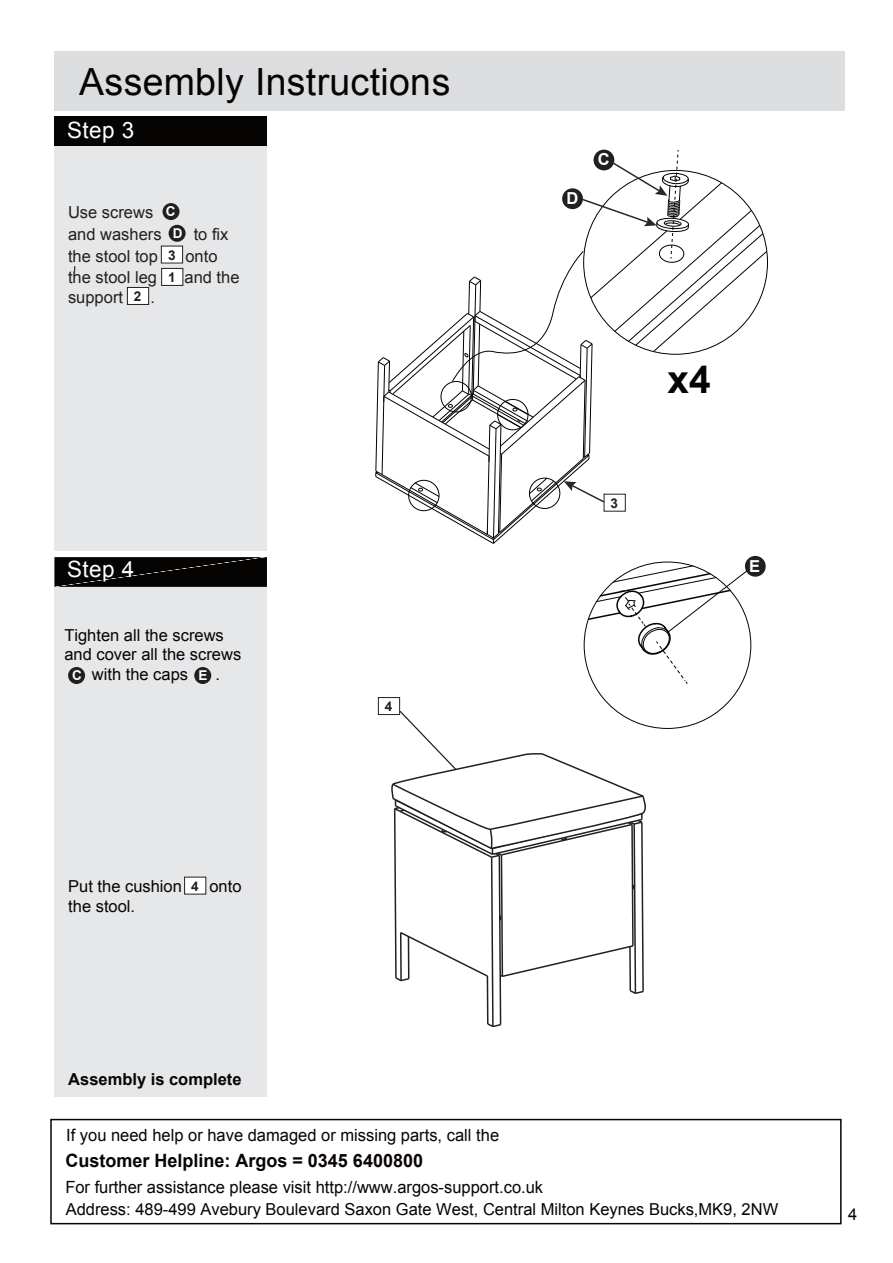
<style>
.page{position:relative;width:893px;height:1263px;background:#fff}
.page>*{position:absolute;margin:0;border:0;box-sizing:border-box;transform-origin:0 0}
.t1{font:700 38.85px "Arial";color:#030303}
.t2{font:37.5px "Arial";letter-spacing:.01em;color:#060304}
.t3{font:22.5px "Arial";letter-spacing:.02em;color:#fff}
.t4{font:700 18.3px "Arial";color:#090405}
.t5{font:16.8px "Arial";color:#090405}
.t6{font:16.5px "Arial";color:#060304}
.t7{font:16.5px/21.6px "Arial";color:#221f1f}
.t8{font:700 16.5px "Arial";color:#080305}
.t9{font:700 16.5px "Arial";color:#fff}
.t10{font:700 13.5px/22.6px "Arial";color:#221f1f}
.t11{font:700 13.5px "Arial";color:#fff}
</style>
<div class="page">
<div style="left:745px;top:556px;width:21px;height:21px;background:#221f1f;border-radius:50%"></div>
<svg style="left:587px;top:565px;width:161px;height:120px"></svg>
<div style="left:378px;top:697px;width:22px;height:18px;background:#fff;border:1px solid #231f20"></div>
<svg style="left:391px;top:710px;width:257px;height:318px"></svg>
<div style="left:54px;top:51px;width:791px;height:60px;background:#dcdddf"></div>
<div style="left:54px;top:116px;width:213px;height:980px;background:#e6e7e9"></div>
<div style="left:161px;top:246px;width:22px;height:17px;background:#fff;border:1px solid #231f20"></div>
<div style="left:54px;top:116px;width:213px;height:30px;background:#050403"></div>
<svg style="left:54px;top:557px;width:213px;height:30px"></svg>
<div style="left:42px;top:552px;width:239px;height:5px;background:#fff"></div>
<div style="left:162px;top:203px;width:17px;height:17px;background:#221f1f;border-radius:50%"></div>
<div style="left:169px;top:225px;width:17px;height:17px;background:#221f1f;border-radius:50%"></div>
<div style="left:68px;top:667px;width:17px;height:17px;background:#221f1f;border-radius:50%"></div>
<div style="left:194px;top:667px;width:17px;height:17px;background:#221f1f;border-radius:50%"></div>
<div style="left:161px;top:268px;width:22px;height:18px;background:#fff;border:1px solid #231f20"></div>
<div style="left:127px;top:287px;width:22px;height:18px;background:#fff;border:1px solid #231f20"></div>
<div style="left:184px;top:877px;width:22px;height:17px;background:#fff"></div>
<svg style="left:375px;top:150px;width:393px;height:394px"></svg>
<div style="left:50px;top:1119px;width:792px;height:105px;border:2px solid #080305"></div>
<h2 class="t2" style="left:79px;top:57px;width:373px">Assembly Instructions</h2>
<h3 class="t3" style="left:67px;top:115px;width:69px">Step 3</h3>
<p class="t11" style="left:166px;top:202px;width:11px">C</p>
<p class="t10" style="left:168px;top:244px;width:9px">3<br>1</p>
<p class="t7" style="left:68px;top:202px;width:95px">Use screws and washers</p>
<p class="t7" style="left:194px;top:224px;width:36px">to fix</p>
<p class="t11" style="left:173px;top:224px;width:11px">D</p>
<p class="t7" style="left:68px;top:245px;width:91px">the stool top</p>
<p class="t7" style="left:185px;top:245px;width:34px">onto</p>
<p class="t7" style="left:68px;top:267px;width:90px">the stool leg</p>
<p class="t7" style="left:185px;top:267px;width:57px">and the</p>
<p class="t7" style="left:68px;top:287px;width:57px">support</p>
<p class="t7" style="left:151px;top:287px;width:6px">.</p>
<p class="t10" style="left:134px;top:286px;width:9px">2</p>
<h3 class="t3" style="left:67px;top:555px;width:69px">Step 4</h3>
<p class="t6" style="left:64px;top:624px;width:161px">Tighten all the screws</p>
<p class="t6" style="left:64px;top:644px;width:178px">and cover all the screws</p>
<p class="t6" style="left:92px;top:664px;width:98px">with the caps</p>
<p class="t6" style="left:216px;top:664px;width:6px">.</p>
<p class="t11" style="left:72px;top:666px;width:11px">C</p>
<p class="t11" style="left:198px;top:666px;width:11px">E</p>
<p class="t6" style="left:68px;top:876px;width:115px">Put the cushion</p>
<p class="t6" style="left:209px;top:876px;width:34px">onto</p>
<p class="t6" style="left:68px;top:895px;width:68px">the stool.</p>
<p class="t10" style="left:191px;top:875px;width:9px">4</p>
<p class="t8" style="left:68px;top:1069px;width:175px">Assembly is complete</p>
<p class="t10" style="left:385px;top:696px;width:9px">4</p>
<p class="t9" style="left:566px;top:187px;width:13px">D</p>
<p class="t9" style="left:598px;top:149px;width:13px">C</p>
<p class="t10" style="left:610px;top:492px;width:9px">3</p>
<h1 class="t1" style="left:667px;top:353px;width:45px">x4</h1>
<p class="t9" style="left:749px;top:555px;width:13px">E</p>
<p class="t5" style="left:66px;top:1124px;width:434px">If you need help or have damaged or missing parts, call the</p>
<p class="t4" style="left:65px;top:1148px;width:359px">Customer Helpline: Argos = 0345 6400800</p>
<p class="t6" style="left:66px;top:1199px;width:714px">Address: 489-499 Avebury Boulevard Saxon Gate West, Central Milton Keynes Bucks,MK9, 2NW</p>
<p class="t5" style="left:65px;top:1176px;width:479px">For further assistance please visit http://www.argos-support.co.uk</p>
<p class="t6" style="left:848px;top:1204px;width:11px">4</p>
</div>
